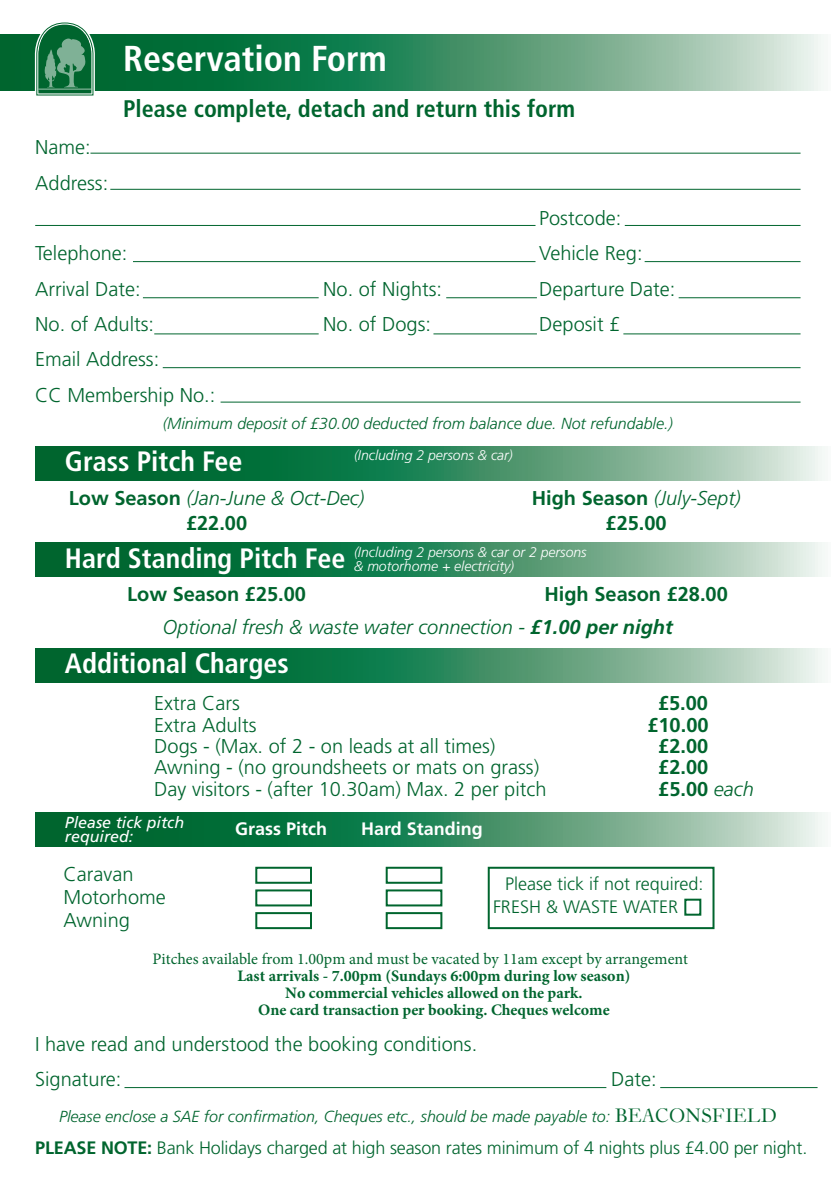
<style>
.page{position:relative;width:832px;height:1192px;background:#fff}
.page>*{position:absolute;margin:0;border:0;box-sizing:border-box;transform-origin:0 0}
.t1{font:700 condensed 36px "Frutiger";color:#fff}
.t2{font:700 condensed 28px "Frutiger";color:#fff}
.t3{font:700 condensed 24px "Frutiger";color:#00652e}
.t4{font:300 20px/35.4px "Frutiger";color:#00652e}
.t5{font:italic 300 20px/25.4px "Frutiger";color:#00652e;text-align:center}
.t6{font:700 20px/25.4px "Frutiger";color:#00652e;text-align:center}
.t7{font:300 18px/23.4px "Frutiger";letter-spacing:-.01em;color:#00652e}
.t8{font:700 18px "Frutiger";color:#fff}
.t9{font:italic 300 16px "Frutiger";color:#00652e}
.t10{font:700 16px/17px "Minion Pro";color:#00652e;text-align:center}
.t11{font:16px "Minion Pro";color:#00652e}
.t12{font:italic 16px/14px "Frutiger";color:#fff}
.t13{font:italic 300 14px/14.2px "Frutiger";color:#fff}
.s1{font-weight:700;font-style:normal}
.s2{font-weight:300;font-style:italic}
.s3{font-weight:700;font-style:normal;font-stretch:condensed;font-size:28px}
.s4{font-weight:700}
.s5{font-family:"Caslon Old Face BT";font-weight:400;font-style:normal;font-size:21px}
</style>
<div class="page">
<svg style="left:0;top:34px;width:824px;height:57px;background:#4c9771"></svg>
<svg style="left:35px;top:446px;width:790px;height:34px;background:#44926a"></svg>
<svg style="left:35px;top:543px;width:790px;height:34px;background:#44926a"></svg>
<svg style="left:35px;top:648px;width:790px;height:34px;background:#44926a"></svg>
<svg style="left:35px;top:813px;width:790px;height:34px;background:#44926a"></svg>
<div style="left:255px;top:867px;width:57px;height:17px;border:2px solid #00652e"></div>
<div style="left:255px;top:889px;width:57px;height:17px;border:2px solid #00652e"></div>
<div style="left:255px;top:912px;width:57px;height:17px;border:2px solid #00652e"></div>
<div style="left:386px;top:867px;width:56px;height:17px;border:2px solid #00652e"></div>
<div style="left:386px;top:889px;width:56px;height:17px;border:2px solid #00652e"></div>
<div style="left:386px;top:912px;width:56px;height:17px;border:2px solid #00652e"></div>
<div style="left:488px;top:867px;width:227px;height:62px;border:2px solid #00652e"></div>
<div style="left:684px;top:899px;width:17px;height:17px;border:2px solid #00652e"></div>
<svg style="left:33px;top:22px;width:65px;height:74px;background:#4c926c"></svg>
<hr style="left:38px;top:88px;width:53px;height:2px;background:#fff">
<hr style="left:90px;top:153px;width:711px;height:1px;background:#00652e">
<hr style="left:110px;top:189px;width:691px;height:1px;background:#00652e">
<hr style="left:35px;top:225px;width:501px;height:1px;background:#00652e">
<hr style="left:133px;top:261px;width:403px;height:1px;background:#00652e">
<hr style="left:143px;top:297px;width:176px;height:1px;background:#00652e">
<hr style="left:154px;top:333px;width:165px;height:1px;background:#00652e">
<hr style="left:163px;top:367px;width:638px;height:1px;background:#00652e">
<hr style="left:221px;top:402px;width:580px;height:1px;background:#00652e">
<hr style="left:625px;top:225px;width:176px;height:1px;background:#00652e">
<hr style="left:645px;top:261px;width:156px;height:1px;background:#00652e">
<hr style="left:446px;top:297px;width:91px;height:1px;background:#00652e">
<hr style="left:679px;top:297px;width:122px;height:1px;background:#00652e">
<hr style="left:433px;top:333px;width:104px;height:1px;background:#00652e">
<hr style="left:623px;top:333px;width:178px;height:1px;background:#00652e">
<hr style="left:124px;top:1087px;width:482px;height:1px;background:#00652e">
<hr style="left:660px;top:1087px;width:158px;height:1px;background:#00652e">
<p class="t4" style="left:35px;top:130px;width:75px">Name:<br>Address:</p>
<h1 class="t1" style="left:123px;top:37px;width:265px">Reservation Form</h1>
<p class="t3" style="left:123px;top:95px;width:454px">Please complete, detach and return this form</p>
<p class="t4" style="left:539px;top:200px;width:84px">Postcode:</p>
<p class="t4" style="left:35px;top:236px;width:94px">Telephone:</p>
<p class="t4" style="left:539px;top:236px;width:105px">Vehicle Reg:</p>
<p class="t4" style="left:35px;top:271px;width:107px">Arrival Date:</p>
<p class="t4" style="left:323px;top:271px;width:120px">No. of Nights:</p>
<p class="t4" style="left:539px;top:271px;width:138px">Departure Date:</p>
<p class="t4" style="left:35px;top:306px;width:120px">No. of Adults:</p>
<p class="t4" style="left:323px;top:306px;width:109px">No. of Dogs:</p>
<p class="t4" style="left:539px;top:306px;width:83px">Deposit £</p>
<p class="t4" style="left:35px;top:342px;width:182px">Email Address:<br>CC Membership No.:</p>
<p class="t9" style="left:163px;top:414px;width:512px">(Minimum deposit of £30.00 deducted from balance due. Not refundable.)</p>
<h2 class="t2" style="left:65px;top:445px;width:179px">Grass Pitch Fee</h2>
<p class="t13" style="left:354px;top:448px;width:160px">(Including 2 persons &amp; car)</p>
<p class="t5" style="left:69px;top:485px;width:297px"><span class="s1">Low Season</span> (Jan-June &amp; Oct-Dec) <span class="s1">£22.00</span></p>
<p class="t6" style="left:532px;top:485px;width:210px">High Season <span class="s2">(July-Sept) </span>£25.00</p>
<p class="t13" style="left:354px;top:545px;width:234px;text-indent:-289px"><span class="s3">Hard Standing Pitch Fee</span> (Including 2 persons &amp; car or 2 persons &amp; motorhome + electricity)</p>
<p class="t6" style="left:127px;top:581px;width:180px">Low Season £25.00</p>
<p class="t5" style="left:163px;top:578px;width:567px;line-height:32.8px;text-align:left;text-indent:382px"><span class="s1">High Season £28.00<br></span>Optional fresh &amp; waste water connection - <span class="s4">£1.00 per night</span></p>
<h2 class="t2" style="left:65px;top:647px;width:225px">Additional Charges</h2>
<p class="t4" style="left:154px;top:686px;width:87px">Extra Cars</p>
<p class="t6" style="left:658px;top:690px;width:52px">£5.00</p>
<p class="t4" style="left:154px;top:707px;width:104px">Extra Adults</p>
<p class="t6" style="left:647px;top:712px;width:63px">£10.00</p>
<p class="t4" style="left:154px;top:728px;width:343px">Dogs - (Max. of 2 - on leads at all times)</p>
<p class="t6" style="left:658px;top:733px;width:52px">£2.00</p>
<p class="t4" style="left:154px;top:750px;width:386px">Awning - (no groundsheets or mats on grass)</p>
<p class="t6" style="left:658px;top:754px;width:52px">£2.00</p>
<p class="t4" style="left:154px;top:771px;width:394px">Day visitors - (after 10.30am) Max. 2 per pitch</p>
<p class="t6" style="left:658px;top:776px;width:97px">£5.00 <span class="s2">each</span></p>
<p class="t12" style="left:65px;top:815px;width:121px">Please tick pitch required:</p>
<p class="t8" style="left:235px;top:818px;width:93px">Grass Pitch</p>
<p class="t8" style="left:361px;top:818px;width:123px">Hard Standing</p>
<p class="t4" style="left:64px;top:862px;width:104px;line-height:23.4px">Caravan<br>Motorhome<br>Awning</p>
<p class="t7" style="left:493px;top:872px;width:212px;text-indent:12px">Please tick if not required:<br>FRESH &amp; WASTE WATER</p>
<p class="t11" style="left:152px;top:948px;width:537px">Pitches available from 1.00pm and must be vacated by 11am except by arrangement</p>
<p class="t10" style="left:237px;top:967px;width:394px">Last arrivals - 7.00pm (Sundays 6:00pm during low season)<br>No commercial vehicles allowed on the park.<br>One card transaction per booking. Cheques welcome</p>
<p class="t4" style="left:35px;top:1027px;width:444px;line-height:34.6px">I have read and understood the booking conditions.<br>Signature:</p>
<p class="t4" style="left:611px;top:1061px;width:47px">Date:</p>
<p class="t9" style="left:59px;top:1107px;width:719px">Please enclose a SAE for confirmation, Cheques etc., should be made payable to: <span class="s5">BEACONSFIELD</span></p>
<p class="t7" style="left:35px;top:1136px;width:774px"><span class="s4">PLEASE NOTE:</span> Bank Holidays charged at high season rates minimum of 4 nights plus £4.00 per night.</p>
</div>
